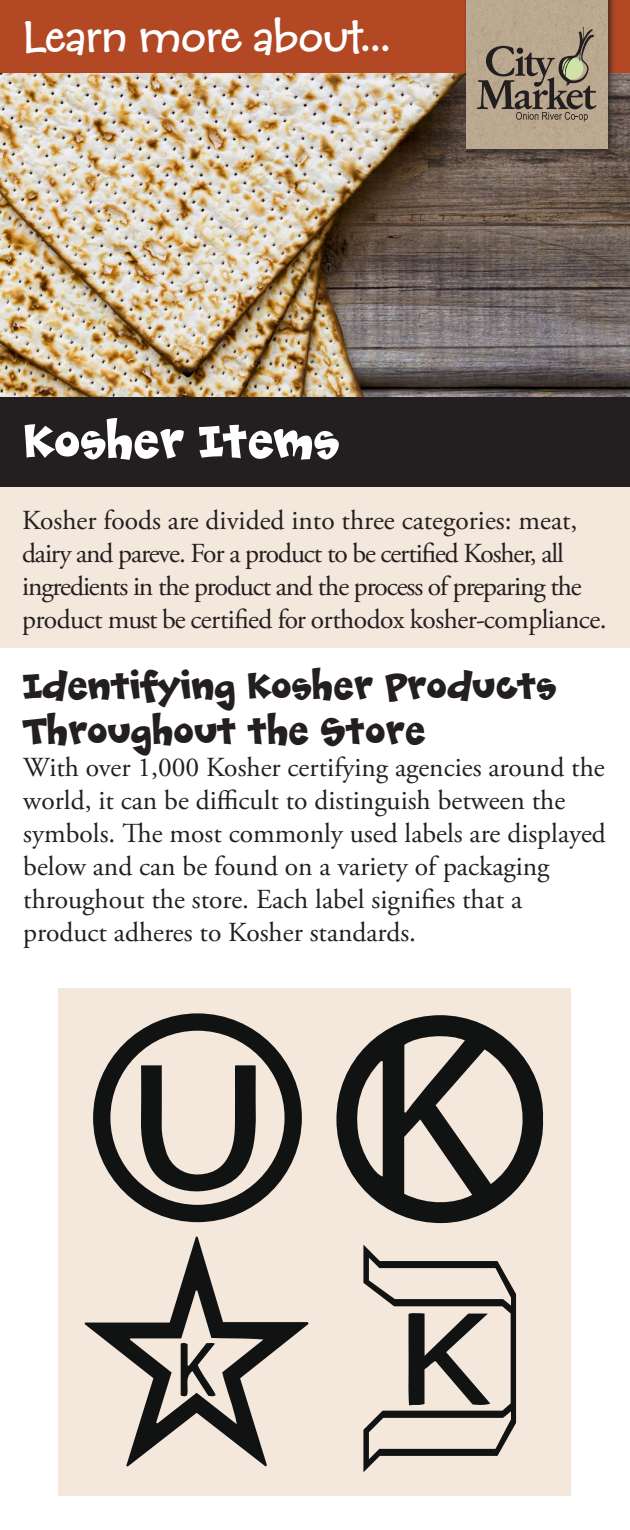
<style>
.page{position:relative;width:630px;height:1530px;background:#fff}
.page>*{position:absolute;margin:0;border:0;box-sizing:border-box;transform-origin:0 0}
.RC-_Title__Front{font:57.5px "ORP";color:#fff}
.Dept_Learn_Where{font:50px "Winooski";color:#fff}
.Paragraph_Title{font:45px/45px "ORP";color:#231f20}
.Paragraph_Copy__Norm{font:27.5px/33px "Adobe Garamond Pro";color:#231f20}
.Paragraph_Copy__Norm-2{font:27.5px/33px "Adobe Garamond Pro";letter-spacing:-.04em;color:#231f20}
</style>
<div class="page">
<div style="left:0;top:487px;width:630px;height:161px;background:#f4e7dc"></div>
<img style="left:0;top:73px;width:630px;height:324px">
<div style="left:0;top:0;width:630px;height:73px;background:#b34825"></div>
<div style="left:0;top:397px;width:630px;height:90px;background:#231f20"></div>
<div style="left:463px;top:0;width:153px;height:157px;background:#231f20;opacity:.75"></div>
<div style="left:466px;top:0;width:142px;height:149px;background:#bba990"></div>
<svg style="left:477px;top:26px;width:120px;height:96px;background:#988b76"></svg>
<div style="left:59px;top:988px;width:512px;height:508px;background:#f4e7dc"></div>
<svg style="left:336px;top:1015px;width:208px;height:209px"></svg>
<svg style="left:85px;top:1237px;width:223px;height:230px"></svg>
<svg style="left:181px;top:1342px;width:35px;height:55px"></svg>
<svg style="left:363px;top:1245px;width:153px;height:227px"></svg>
<svg style="left:93px;top:1013px;width:209px;height:209px"></svg>
<p class="Dept_Learn_Where" style="left:23px;top:7px;width:369px">Learn more about...</p>
<p class="RC-_Title__Front" style="left:23px;top:412px;width:318px">Kosher Items</p>
<p class="Paragraph_Copy__Norm-2" style="left:22px;top:505px;width:586px">Kosher foods are divided into three categories: meat, dairy and pareve. For a product to be certified Kosher, all ingredients in the product and the process of preparing the product must be certified for orthodox kosher-compliance.</p>
<p class="Paragraph_Title" style="left:23px;top:664px;width:535px">Identifying Kosher Products<br>Throughout the Store</p>
<p class="Paragraph_Copy__Norm" style="left:23px;top:751px;width:584px">With over 1,000 Kosher certifying agencies around the world, it can be difficult to distinguish between the symbols. The most commonly used labels are displayed below and can be found on a variety of packaging throughout the store. Each label signifies that a product adheres to Kosher standards.</p>
</div>
